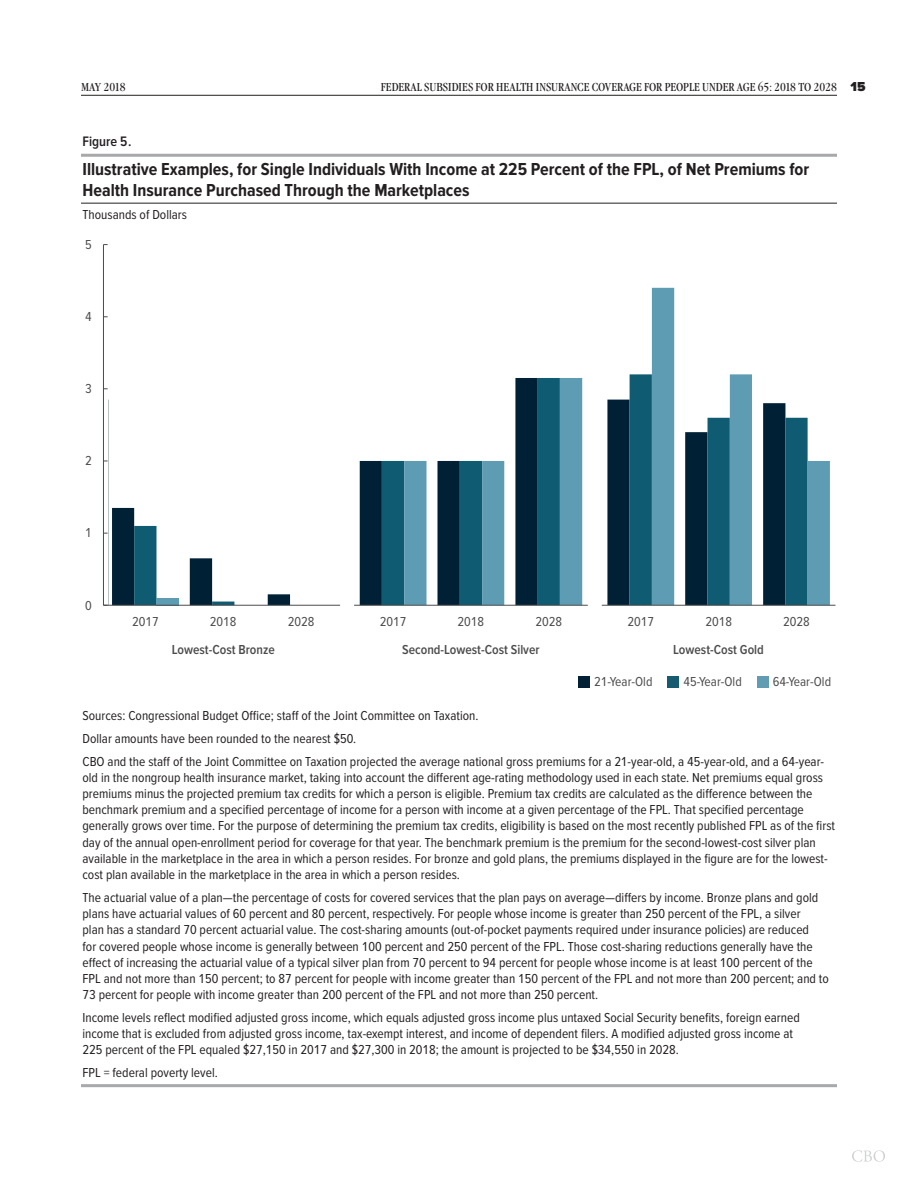
<style>
.page{position:relative;width:918px;height:1188px;background:#fff}
.page>*{position:absolute;margin:0;border:0;box-sizing:border-box;transform-origin:0 0}
.F-4_Title{font:700 18px/21.6px "Proxima Nova Cond";color:#231f20}
.t1{font:600 14.25px "Proxima Nova Cond";color:#231f20}
.N-Notes{font:13.5px/16.2px "Proxima Nova T Cond";color:#231f20}
.t2{font:13.5px "Proxima Nova T Cond";color:#4b4b4b}
.t3{font:600 13.5px "Proxima Nova T Cond";color:#4b4b4b}
.N-Notes-Last{font:13.5px "Proxima Nova T Cond";color:#231f20}
.F-7_Units{font:13.5px "Proxima Nova T Cond";color:#231f20}
.t4{font:12px "Garamond Modern FS";color:#231f20}
.s1{font-family:"Proxima Nova";font-weight:900;font-size:13.5px}
</style>
<div class="page">
<svg style="left:852px;top:1150px;width:33px;height:12px"></svg>
<hr style="left:81px;top:95px;width:756px;height:1px;background:#231f20">
<hr style="left:81px;top:154px;width:756px;height:3px;background:#a8a9ad">
<hr style="left:81px;top:203px;width:756px;height:1px;background:#231f20">
<hr style="left:81px;top:1084px;width:756px;height:3px;background:#a8a9ad">
<hr style="left:106px;top:605px;width:234px;height:1px;background:#4b4b4b">
<svg style="left:360px;top:378px;width:222px;height:227px"></svg>
<hr style="left:354px;top:605px;width:234px;height:1px;background:#4b4b4b">
<svg style="left:607px;top:374px;width:45px;height:231px;background:#194d61"></svg>
<svg style="left:652px;top:288px;width:178px;height:317px"></svg>
<hr style="left:602px;top:605px;width:234px;height:1px;background:#4b4b4b">
<hr style="left:103px;top:245px;width:1px;height:360px;background:#4b4b4b">
<svg style="left:103px;top:508px;width:187px;height:98px"></svg>
<div style="left:578px;top:676px;width:12px;height:12px;background:#022134"></div>
<div style="left:668px;top:676px;width:11px;height:12px;background:#175b70"></div>
<div style="left:757px;top:676px;width:11px;height:12px;background:#629cb3"></div>
<p class="t4" style="left:81px;top:80px;width:46px">MAY 2018</p>
<p class="t4" style="left:381px;top:80px;width:486px">FEDERAL SUBSIDIES FOR HEALTH INSURANCE COVERAGE FOR PEOPLE UNDER AGE 65: 2018 TO 2028 <span class="s1">15</span></p>
<p class="t1" style="left:82px;top:134px;width:51px">Figure 5.</p>
<p class="F-4_Title" style="left:82px;top:159px;width:728px">Illustrative Examples, for Single Individuals With Income at 225 Percent of the FPL, of Net Premiums for<br>Health Insurance Purchased Through the Marketplaces</p>
<p class="F-7_Units" style="left:82px;top:206px;width:106px">Thousands of Dollars</p>
<p class="t2" style="left:85px;top:236px;width:8px">5</p>
<p class="t2" style="left:85px;top:309px;width:8px">4</p>
<p class="t2" style="left:85px;top:381px;width:8px">3</p>
<p class="t2" style="left:85px;top:453px;width:8px">2</p>
<p class="t2" style="left:85px;top:525px;width:8px">1</p>
<p class="t2" style="left:85px;top:597px;width:8px">0</p>
<p class="t2" style="left:127px;top:613px;width:28px">2017</p>
<p class="t2" style="left:201px;top:613px;width:28px">2018</p>
<p class="t2" style="left:275px;top:613px;width:28px">2028</p>
<p class="t3" style="left:172px;top:641px;width:104px">Lowest-Cost Bronze</p>
<p class="t3" style="left:402px;top:641px;width:139px">Second-Lowest-Cost Silver</p>
<p class="t3" style="left:673px;top:641px;width:92px">Lowest-Cost Gold</p>
<p class="t2" style="left:594px;top:673px;width:60px">21-Year-Old</p>
<p class="t2" style="left:683px;top:673px;width:60px">45-Year-Old</p>
<p class="t2" style="left:773px;top:673px;width:60px">64-Year-Old</p>
<p class="N-Notes" style="left:82px;top:707px;width:398px">Sources: Congressional Budget Office; staff of the Joint Committee on Taxation.</p>
<p class="N-Notes" style="left:82px;top:730px;width:275px">Dollar amounts have been rounded to the nearest $50.</p>
<p class="N-Notes" style="left:82px;top:753px;width:754px">CBO and the staff of the Joint Committee on Taxation projected the average national gross premiums for a 21-year-old, a 45-year-old, and a 64-year&shy;old in the nongroup health insurance market, taking into account the different age-rating methodology used in each state. Net premiums equal gross premiums minus the projected premium tax credits for which a person is eligible. Premium tax credits are calculated as the difference between the benchmark premium and a specified percentage of income for a person with income at a given percentage of the FPL. That specified percentage generally grows over time. For the purpose of determining the premium tax credits, eligibility is based on the most recently published FPL as of the first day of the annual open-enrollment period for coverage for that year. The benchmark premium is the premium for the second-lowest-cost silver plan available in the marketplace in the area in which a person resides. For bronze and gold plans, the premiums displayed in the figure are for the lowest&shy;cost plan available in the marketplace in the area in which a person resides.</p>
<p class="N-Notes" style="left:82px;top:890px;width:748px">The actuarial value of a plan—the percentage of costs for covered services that the plan pays on average—differs by income. Bronze plans and gold plans have actuarial values of 60 percent and 80 percent, respectively. For people whose income is greater than 250 percent of the FPL, a silver<br>plan has a standard 70 percent actuarial value. The cost-sharing amounts (out-of-pocket payments required under insurance policies) are reduced<br>for covered people whose income is generally between 100 percent and 250 percent of the FPL. Those cost-sharing reductions generally have the effect of increasing the actuarial value of a typical silver plan from 70 percent to 94 percent for people whose income is at least 100 percent of the FPL and not more than 150 percent; to 87 percent for people with income greater than 150 percent of the FPL and not more than 200 percent; and to 73 percent for people with income greater than 200 percent of the FPL and not more than 250 percent.</p>
<p class="N-Notes" style="left:82px;top:1010px;width:719px">Income levels reflect modified adjusted gross income, which equals adjusted gross income plus untaxed Social Security benefits, foreign earned income that is excluded from adjusted gross income, tax-exempt interest, and income of dependent filers. A modified adjusted gross income at<br>225 percent of the FPL equaled $27,150 in 2017 and $27,300 in 2018; the amount is projected to be $34,550 in 2028.</p>
<p class="N-Notes-Last" style="left:82px;top:1065px;width:137px">FPL = federal poverty level.</p>
<p class="t2" style="left:132px;top:613px;width:28px">2017</p>
<p class="t2" style="left:210px;top:613px;width:28px">2018</p>
<p class="t2" style="left:295px;top:613px;width:21px">028</p>
<p class="t2" style="left:380px;top:613px;width:28px">2017</p>
<p class="t2" style="left:458px;top:613px;width:28px">2018</p>
<p class="t2" style="left:536px;top:613px;width:28px">2028</p>
<p class="t2" style="left:627px;top:613px;width:28px">2017</p>
<p class="t2" style="left:705px;top:613px;width:28px">2018</p>
<p class="t2" style="left:783px;top:613px;width:28px">2028</p>
</div>
